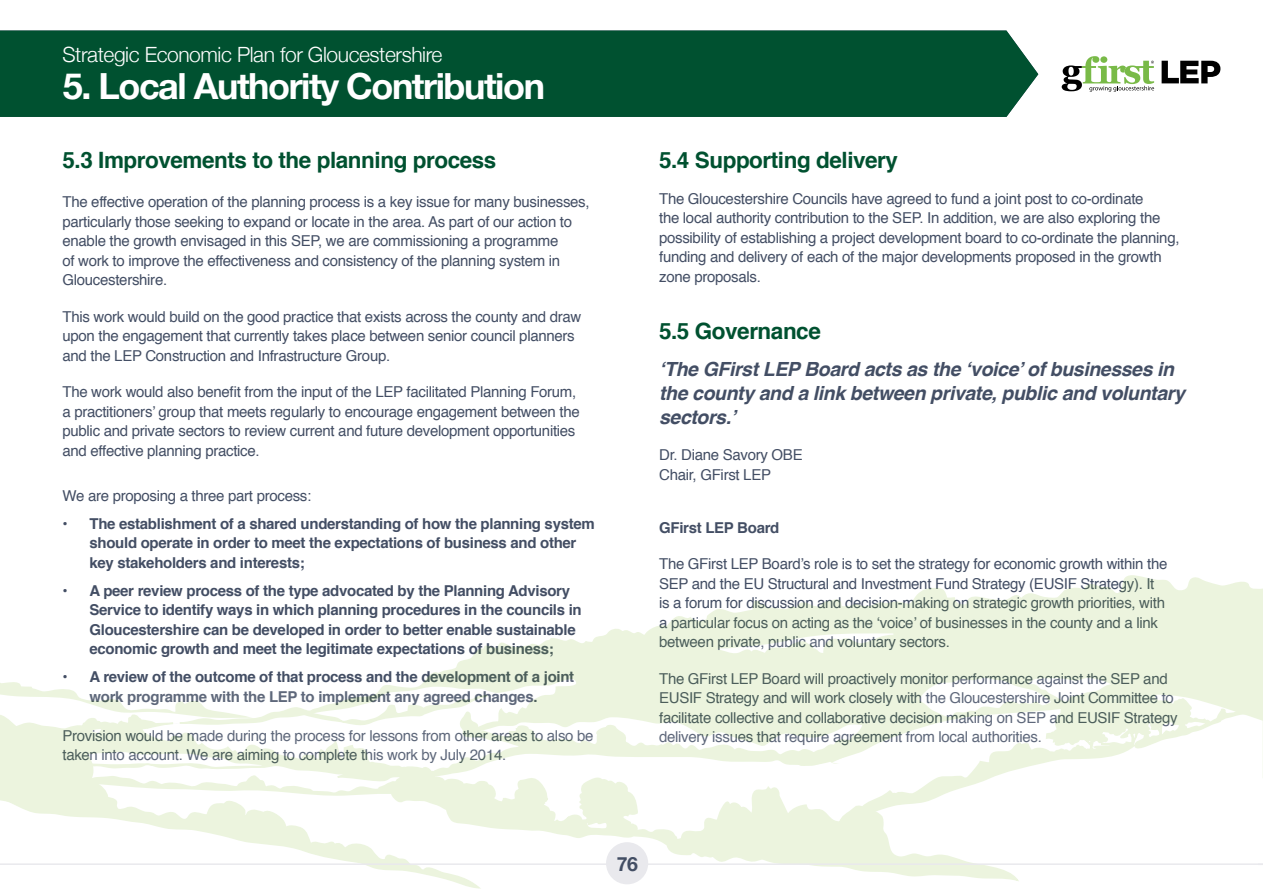
<style>
.page{position:relative;width:1263px;height:893px;background:#fff}
.page>*{position:absolute;margin:0;border:0;box-sizing:border-box;transform-origin:0 0}
.t1{font:700 36px "Helvetica Neue";letter-spacing:-.04em;color:#fff}
.t2{font:700 22.5px "Helvetica";letter-spacing:-.02em;color:#005130}
.t3{font:300 21px "Helvetica Neue";letter-spacing:-.02em;color:#fff}
.t4{font:italic 700 19.5px/24px "Helvetica";letter-spacing:-.02em;color:#434e64}
.t5{font:700 19.5px "Helvetica Neue";color:#434e64}
.t6{font:15px/19.5px "Helvetica";letter-spacing:-.02em;color:#434e64}
.t7{font:700 15px/19.5px "Helvetica";letter-spacing:-.02em;color:#434e64}
</style>
<div class="page">
<svg style="left:656px;top:575px;width:607px;height:52px"></svg>
<svg style="left:0;top:627px;width:1263px;height:262px"></svg>
<svg style="left:1062px;top:56px;width:92px;height:36px"></svg>
<svg style="left:1161px;top:61px;width:59px;height:22px"></svg>
<div style="left:0;top:31px;width:1038px;height:86px;background:#005130"></div>
<h3 class="t3" style="left:63px;top:38px;width:381px">Strategic Economic Plan for Gloucestershire</h3>
<h1 class="t1" style="left:63px;top:58px;width:484px">5. Local Authority Contribution</h1>
<h1 class="t1" style="left:64px;top:58px;width:425px">Intr duction and Summary</h1>
<h2 class="t2" style="left:63px;top:142px;width:435px">5.3 Improvements to the planning process</h2>
<h2 class="t2" style="left:659px;top:142px;width:240px">5.4 Supporting delivery</h2>
<p class="t6" style="left:63px;top:193px;width:529px">The effective operation of the planning process is a key issue for many businesses, particularly those seeking to expand or locate in the area. As part of our action to enable the growth envisaged in this SEP, we are commissioning a programme<br>of work to improve the effectiveness and consistency of the planning system in Gloucestershire.</p>
<p class="t6" style="left:63px;top:307px;width:520px">This work would build on the good practice that exists across the county and draw upon the engagement that currently takes place between senior council planners and the LEP Construction and Infrastructure Group.</p>
<p class="t6" style="left:63px;top:383px;width:519px">The work would also benefit from the input of the LEP facilitated Planning Forum, a practitioners’ group that meets regularly to encourage engagement between the public and private sectors to review current and future development opportunities and effective planning practice.</p>
<p class="t6" style="left:63px;top:486px;width:250px">We are proposing a three part process:</p>
<p class="t7" style="left:90px;top:514px;width:507px;text-indent:-27px">• The establishment of a shared understanding of how the planning system should operate in order to meet the expectations of business and other key stakeholders and interests;</p>
<p class="t7" style="left:90px;top:581px;width:494px;text-indent:-27px">• A peer review process of the type advocated by the Planning Advisory Service to identify ways in which planning procedures in the councils in Gloucestershire can be developed in order to better enable sustainable economic growth and meet the legitimate expectations of business;</p>
<p class="t7" style="left:90px;top:667px;width:486px;text-indent:-27px">• A review of the outcome of that process and the development of a joint work programme with the LEP to implement any agreed changes.</p>
<p class="t6" style="left:63px;top:726px;width:532px">Provision would be made during the process for lessons from other areas to also be taken into account. We are aiming to complete this work by July 2014.</p>
<p class="t6" style="left:659px;top:189px;width:522px">The Gloucestershire Councils have agreed to fund a joint post to co-ordinate<br>the local authority contribution to the SEP. In addition, we are also exploring the possibility of establishing a project development board to co-ordinate the planning, funding and delivery of each of the major developments proposed in the growth zone proposals.</p>
<h2 class="t2" style="left:659px;top:313px;width:163px">5.5 Governance</h2>
<h3 class="t4" style="left:659px;top:357px;width:527px">‘The GFirst LEP Board acts as the ‘voice’ of businesses in the county and a link between private, public and voluntary sectors.’</h3>
<p class="t6" style="left:659px;top:446px;width:145px">Dr. Diane Savory OBE<br>Chair, GFirst LEP</p>
<p class="t7" style="left:659px;top:518px;width:122px">GFirst LEP Board</p>
<p class="t6" style="left:659px;top:554px;width:510px">The GFirst LEP Board’s role is to set the strategy for economic growth within the SEP and the EU Structural and Investment Fund Strategy (EUSIF Strategy). It is a forum for discussion and decision-making on strategic growth priorities, with a particular focus on acting as the ‘voice’ of businesses in the county and a link between private, public and voluntary sectors.</p>
<p class="t6" style="left:659px;top:669px;width:520px">The GFirst LEP Board will proactively monitor performance against the SEP and EUSIF Strategy and will work closely with the Gloucestershire Joint Committee to facilitate collective and collaborative decision making on SEP and EUSIF Strategy delivery issues that require agreement from local authorities.</p>
<h3 class="t5" style="left:617px;top:848px;width:22px">76</h3>
</div>
